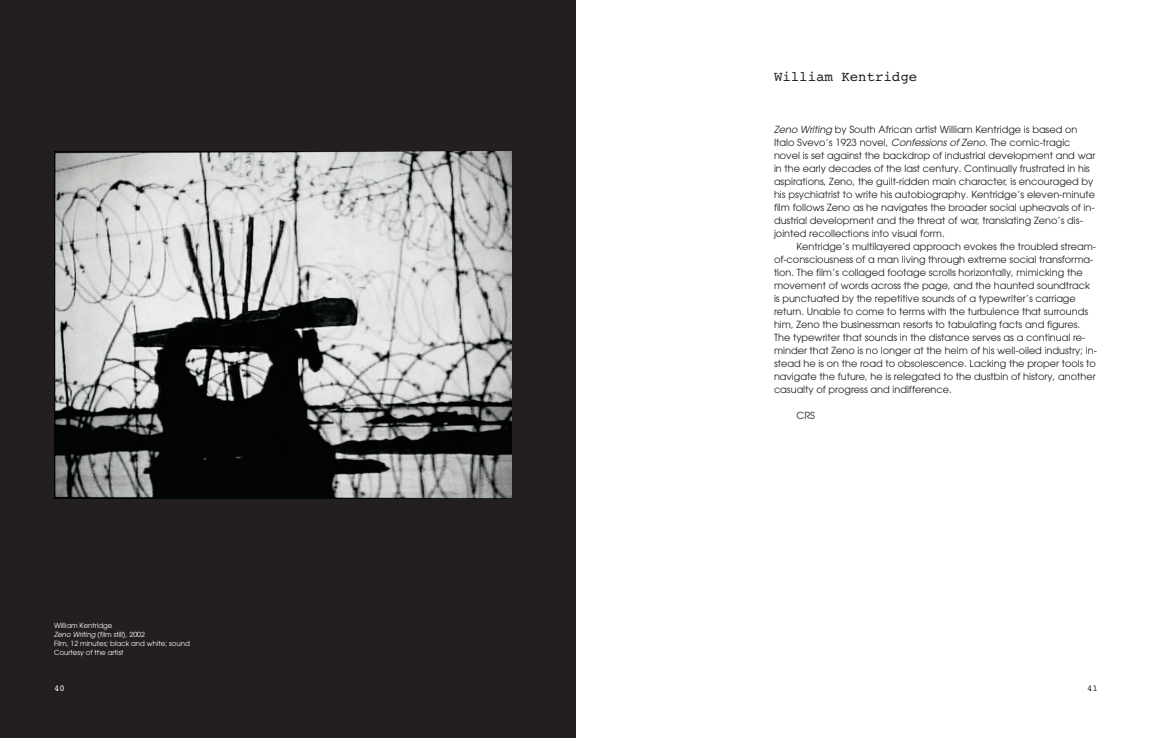
<style>
.page{position:relative;width:1152px;height:738px;background:#fff}
.page>*{position:absolute;margin:0;border:0;box-sizing:border-box;transform-origin:0 0}
.t1{font:14px "Courier 10 Pitch BT";color:#231f20}
.t2{font:9.8px/13px "Avant Garde";color:#231f20}
.t3{font:9px "Courier";color:#fff}
.t4{font:9px "Courier";color:#231f20}
.t5{font:7px/9px "Avant Garde";color:#fff}
.s1{font-style:italic}
</style>
<div class="page">
<div style="left:0;top:0;width:576px;height:738px;background:#231f20"></div>
<img style="left:54px;top:152px;width:458px;height:346px">
<h1 class="t1" style="left:774px;top:72px;width:145px">William Kentridge</h1>
<p class="t5" style="left:54px;top:622px;width:137px">William Kentridge<br><span class="s1">Zeno Writing</span> (film still)<span class="s1">,</span> 2002<br>Film, 12 minutes; black and white; sound<br>Courtesy of the artist</p>
<p class="t2" style="left:774px;top:124px;width:323px"><span class="s1">Zeno Writing</span> by South African artist William Kentridge is based on Italo Svevo’s 1923 novel, <span class="s1">Confessions of Zeno</span>. The comic-tragic novel is set against the backdrop of industrial development and war in the early decades of the last century. Continually frustrated in his aspirations, Zeno, the guilt-ridden main character, is encouraged by his psychiatrist to write his autobiography. Kentridge’s eleven-minute film follows Zeno as he navigates the broader social upheavals of in&shy;dustrial development and the threat of war, translating Zeno’s dis&shy;jointed recollections into visual form.</p>
<p class="t2" style="left:774px;top:241px;width:324px;text-indent:22px">Kentridge’s multilayered approach evokes the troubled stream&shy;of-consciousness of a man living through extreme social transforma&shy;tion. The film’s collaged footage scrolls horizontally, mimicking the movement of words across the page, and the haunted soundtrack is punctuated by the repetitive sounds of a typewriter’s carriage return. Unable to come to terms with the turbulence that surrounds him, Zeno the businessman resorts to tabulating facts and figures.<br>The typewriter that sounds in the distance serves as a continual re&shy;minder that Zeno is no longer at the helm of his well-oiled industry; in&shy;stead he is on the road to obsolescence. Lacking the proper tools to navigate the future, he is relegated to the dustbin of history, another casualty of progress and indifference.</p>
<p class="t2" style="left:796px;top:410px;width:20px">CRS</p>
<p class="t3" style="left:54px;top:684px;width:12px">40</p>
<p class="t4" style="left:1087px;top:684px;width:12px">41</p>
</div>
